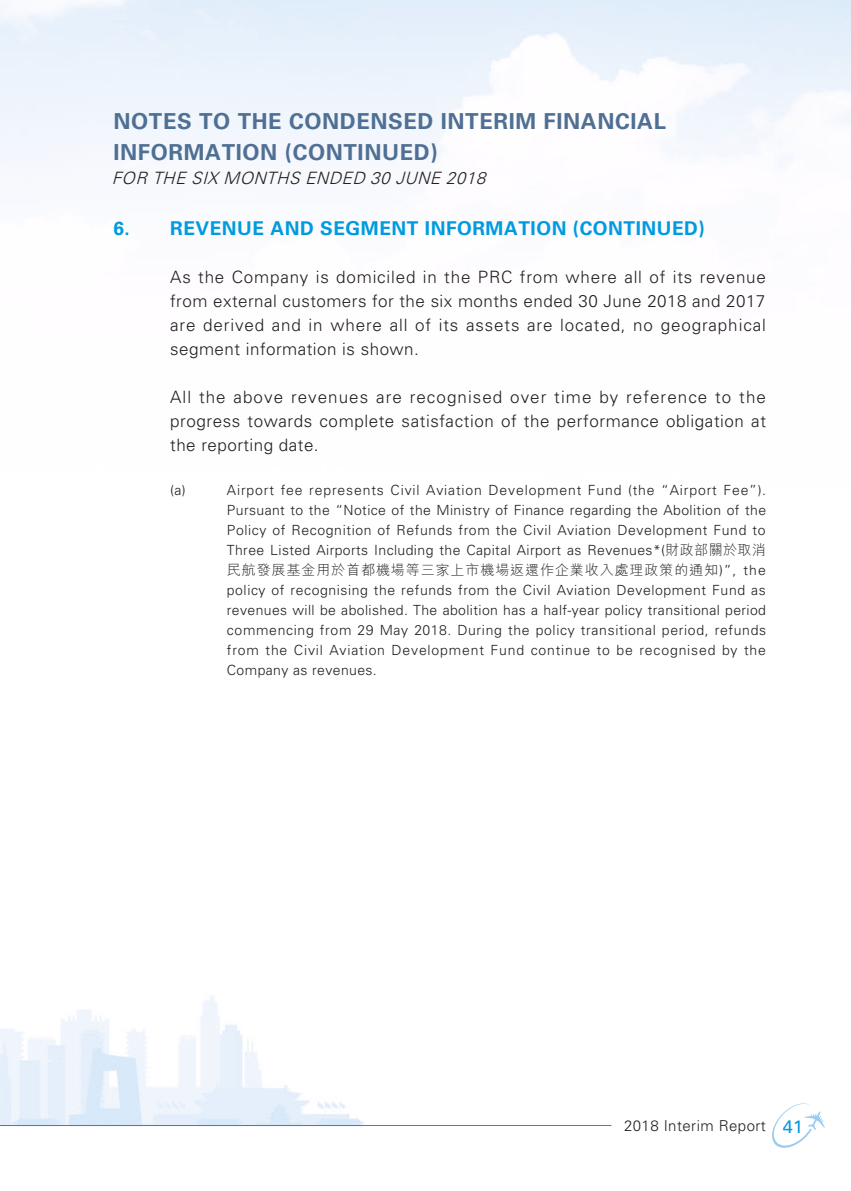
<style>
.page{position:relative;width:851px;height:1191px;background:#fff}
.page>*{position:absolute;margin:0;border:0;box-sizing:border-box;transform-origin:0 0}
.t1{font:700 22px/31px "Univers LT Std";letter-spacing:.03em;color:#4f7094}
.t2{font:700 19px "Univers LT Std";letter-spacing:.03em;color:#009bde}
.t3{font:300 17px/24px "Univers LT Std";letter-spacing:.035em;color:#231f20;text-align:justify}
.t4{font:italic 300 17px "Univers LT Std";color:#231f20}
.t5{font:300 15px "Univers LT Std";letter-spacing:.03em;color:#231f20}
.t6{font:300 14px/20px "Univers LT Std";letter-spacing:.03em;color:#231f20;text-align:justify}
.t7{font:300 14px "M Hei HK";letter-spacing:.065em;color:#231f20}
.s1{font-family:"M Hei HK"}
.s2{font-family:"Univers LT Std"}
.s3{font-weight:400;font-size:18px;color:#009bde}
</style>
<div class="page">
<svg style="left:772px;top:1103px;width:52px;height:45px"></svg>
<hr style="left:0;top:1125px;width:611px;height:1px;background:#009bde">
<h1 class="t1" style="left:113px;top:106px;width:554px">NOTES TO THE CONDENSED INTERIM FINANCIAL<br>INFORMATION (CONTINUED)</h1>
<p class="t4" style="left:112px;top:168px;width:380px">FOR THE SIX MONTHS ENDED 30 JUNE 2018</p>
<h2 class="t2" style="left:113px;top:217px;width:593px">6. REVENUE AND SEGMENT INFORMATION (CONTINUED)</h2>
<p class="t3" style="left:170px;top:265px;width:597px">As the Company is domiciled in the PRC from where all of its revenue from external customers for the six months ended 30 June 2018 and 2017 are derived and in where all of its assets are located, no geographical segment information is shown.</p>
<p class="t3" style="left:170px;top:385px;width:597px">All the above revenues are recognised over time by reference to the progress towards complete satisfaction of the performance obligation at the reporting date.</p>
<p class="t6" style="left:170px;top:480px;width:17px">(a)</p>
<p class="t6" style="left:227px;top:480px;width:540px">Airport fee represents Civil Aviation Development Fund (the “Airport Fee”).<br>Pursuant to the “Notice of the Ministry of Finance regarding the Abolition of the Policy of Recognition of Refunds from the Civil Aviation Development Fund to Three Listed Airports Including the Capital Airport as Revenues*(<span class="s1">財政部關於取消</span></p>
<p class="t7" style="left:227px;top:563px;width:540px">民航發展基金用於首都機場等三家上市機場返還作企業收入處理政策的通知<span class="s2">)”, the</span></p>
<p class="t6" style="left:227px;top:580px;width:540px">policy of recognising the refunds from the Civil Aviation Development Fund as revenues will be abolished. The abolition has a half-year policy transitional period commencing from 29 May 2018. During the policy transitional period, refunds from the Civil Aviation Development Fund continue to be recognised by the Company as revenues.</p>
<p class="t5" style="left:624px;top:1116px;width:181px">2018 Interim Report <span class="s3">41</span></p>
</div>
